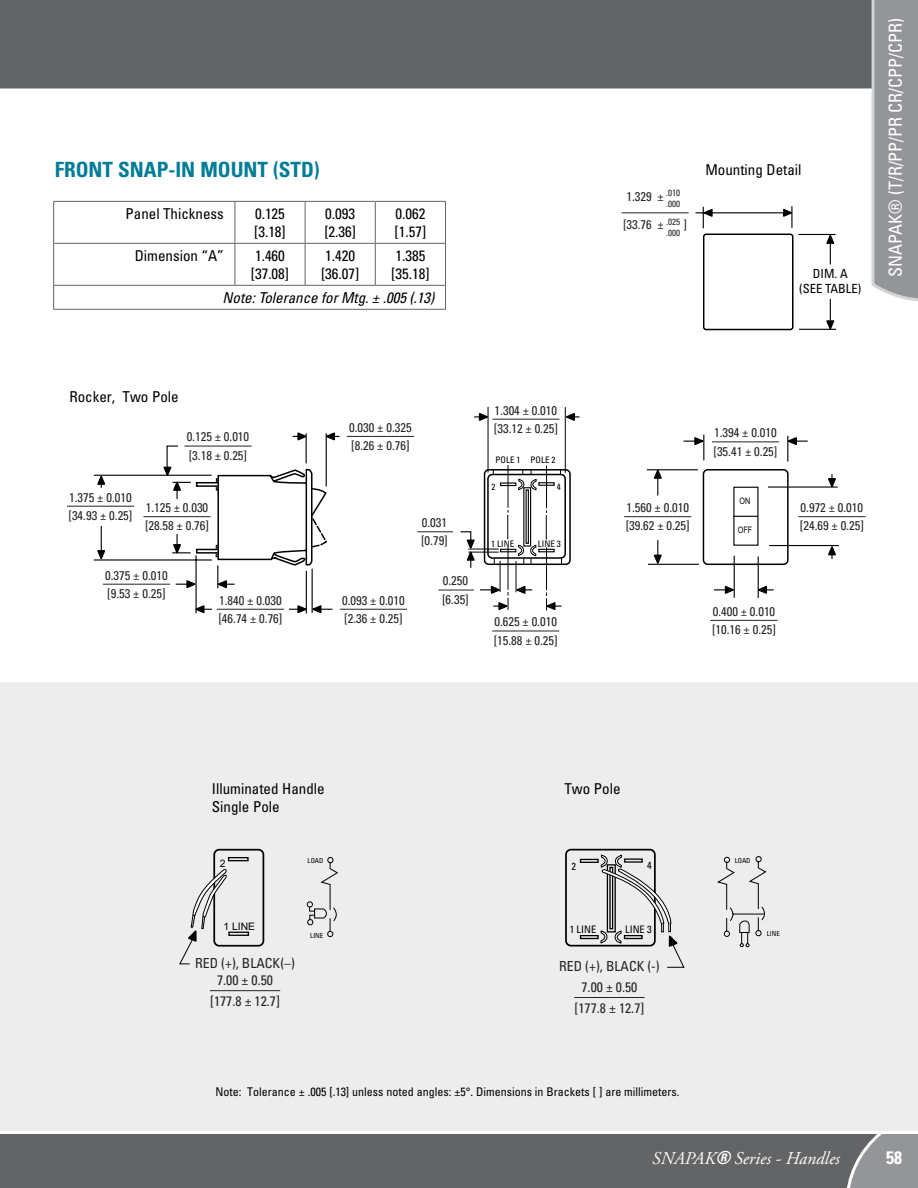
<style>
.page{position:relative;width:918px;height:1188px;background:#fff}
.page>*{position:absolute;margin:0;border:0;box-sizing:border-box;transform-origin:0 0}
.t1{font:700 condensed 21px "Univers";color:#007c97}
.t2{font:condensed 18px "Univers";letter-spacing:-.005em;color:#fff}
.t3{font:italic 18px "Adobe Garamond Pro";color:#fff}
.t4{font:700 condensed 18px "Univers";color:#fff}
.t5{font:condensed 15px/18px "Univers";color:#000}
.t6{font:italic condensed 15px "Univers";color:#000}
.t7{font:condensed 13.8px/21px "Univers";color:#242423;text-align:center}
.t8{font:condensed 12.6px/18.3px "Univers";color:#242423}
.t9{font:condensed 12.6px/15.1px "Univers";color:#000;text-align:center}
.t10{font:condensed 12px "Univers";color:#000}
.t11{font:condensed 10.35px "Univers";color:#000}
.t12{font:10.35px "Arial";color:#000}
.t13{font:condensed 9px "Univers";color:#000}
.t14{font:condensed 9px/10.8px "Univers";color:#242423}
.t15{font:9px "Arial";color:#000;scale:.8 1}
.t16{font:condensed 6.9px "Univers";color:#000}
.s1{font-family:"Univers";font-weight:700;font-stretch:condensed}
</style>
<div class="page">
<div style="left:0;top:682px;width:918px;height:506px;background:#ededee"></div>
<hr style="left:340px;top:609px;width:67px;height:1px;background:#242423">
<hr style="left:492px;top:631px;width:67px;height:1px;background:#242423">
<hr style="left:347px;top:436px;width:67px;height:1px;background:#242423">
<hr style="left:417px;top:531px;width:36px;height:1px;background:#242423">
<hr style="left:438px;top:590px;width:36px;height:1px;background:#242423">
<hr style="left:67px;top:506px;width:67px;height:1px;background:#242423">
<hr style="left:798px;top:516px;width:67px;height:1px;background:#242423">
<svg style="left:827px;top:546px;width:10px;height:13px"></svg>
<svg style="left:828px;top:474px;width:8px;height:12px"></svg>
<hr style="left:624px;top:516px;width:67px;height:1px;background:#242423">
<hr style="left:710px;top:620px;width:68px;height:1px;background:#242423">
<hr style="left:712px;top:441px;width:67px;height:1px;background:#242423">
<svg style="left:653px;top:470px;width:10px;height:25px"></svg>
<svg style="left:652px;top:540px;width:11px;height:24px"></svg>
<svg style="left:93px;top:432px;width:247px;height:182px"></svg>
<svg style="left:714px;top:585px;width:20px;height:10px"></svg>
<svg style="left:757px;top:584px;width:17px;height:11px"></svg>
<svg style="left:459px;top:406px;width:121px;height:205px"></svg>
<div style="left:703px;top:469px;width:86px;height:96px;border:2px solid #000;border-radius:4px"></div>
<svg style="left:733px;top:486px;width:26px;height:60px"></svg>
<hr style="left:647px;top:469px;width:51px;height:1px;background:#000">
<hr style="left:648px;top:564px;width:51px;height:1px;background:#000">
<svg style="left:683px;top:435px;width:22px;height:25px"></svg>
<svg style="left:787px;top:436px;width:21px;height:26px"></svg>
<hr style="left:769px;top:545px;width:70px;height:1px;background:#000">
<hr style="left:768px;top:486px;width:70px;height:2px;background:#000">
<hr style="left:734px;top:556px;width:1px;height:42px;background:#000">
<hr style="left:758px;top:556px;width:1px;height:42px;background:#000">
<div style="left:213px;top:849px;width:51px;height:98px;border:2px solid #000;border-radius:5px"></div>
<svg style="left:306px;top:857px;width:32px;height:81px"></svg>
<div style="left:228px;top:857px;width:21px;height:4px;border:1px solid #000"></div>
<div style="left:228px;top:932px;width:21px;height:4px;border:1px solid #000"></div>
<hr style="left:210px;top:990px;width:70px;height:1px;background:#242423">
<svg style="left:179px;top:869px;width:49px;height:96px"></svg>
<div style="left:565px;top:849px;width:91px;height:98px;border:2px solid #000;border-radius:5px"></div>
<hr style="left:574px;top:997px;width:71px;height:1px;background:#242423">
<svg style="left:717px;top:856px;width:50px;height:92px"></svg>
<svg style="left:579px;top:854px;width:106px;height:114px"></svg>
<div style="left:703px;top:234px;width:91px;height:96px;border:2px solid #000;border-radius:2px"></div>
<hr style="left:799px;top:234px;width:37px;height:1px;background:#000">
<hr style="left:799px;top:329px;width:37px;height:1px;background:#000">
<hr style="left:696px;top:212px;width:90px;height:1px;background:#000">
<svg style="left:825px;top:233px;width:11px;height:31px"></svg>
<svg style="left:825px;top:299px;width:11px;height:31px"></svg>
<svg style="left:700px;top:207px;width:14px;height:21px"></svg>
<svg style="left:782px;top:206px;width:11px;height:22px"></svg>
<hr style="left:621px;top:212px;width:68px;height:1px;background:#242423">
<div style="left:0;top:0;width:870px;height:89px;background:#636466"></div>
<svg style="left:870px;top:0;width:48px;height:302px;background:#9d9fa1"></svg>
<div style="left:0;top:1131px;width:844px;height:57px;background:#636466"></div>
<hr style="left:53px;top:201px;width:182px;height:1px;background:#636466">
<hr style="left:53px;top:202px;width:1px;height:41px;background:#636466">
<hr style="left:235px;top:201px;width:70px;height:1px;background:#636466">
<hr style="left:235px;top:202px;width:1px;height:41px;background:#636466">
<hr style="left:305px;top:201px;width:70px;height:1px;background:#636466">
<hr style="left:305px;top:202px;width:1px;height:41px;background:#636466">
<hr style="left:375px;top:201px;width:71px;height:1px;background:#636466">
<hr style="left:375px;top:202px;width:1px;height:41px;background:#636466">
<hr style="left:445px;top:202px;width:1px;height:41px;background:#636466">
<hr style="left:53px;top:243px;width:182px;height:1px;background:#636466">
<hr style="left:53px;top:244px;width:1px;height:41px;background:#636466">
<hr style="left:235px;top:243px;width:70px;height:1px;background:#636466">
<hr style="left:235px;top:244px;width:1px;height:41px;background:#636466">
<hr style="left:305px;top:243px;width:70px;height:1px;background:#636466">
<hr style="left:305px;top:244px;width:1px;height:41px;background:#636466">
<hr style="left:375px;top:243px;width:71px;height:1px;background:#636466">
<hr style="left:375px;top:244px;width:1px;height:41px;background:#636466">
<hr style="left:445px;top:244px;width:1px;height:41px;background:#636466">
<hr style="left:53px;top:285px;width:182px;height:1px;background:#636466">
<svg style="left:53px;top:286px;width:1px;height:23px"></svg>
<hr style="left:235px;top:285px;width:70px;height:1px;background:#636466">
<hr style="left:305px;top:285px;width:70px;height:1px;background:#636466">
<hr style="left:375px;top:285px;width:71px;height:1px;background:#636466">
<svg style="left:445px;top:286px;width:1px;height:23px"></svg>
<hr style="left:53px;top:309px;width:182px;height:1px;background:#636466">
<hr style="left:235px;top:309px;width:70px;height:1px;background:#636466">
<hr style="left:305px;top:309px;width:70px;height:1px;background:#636466">
<hr style="left:375px;top:309px;width:71px;height:1px;background:#636466">
<svg style="left:844px;top:1131px;width:74px;height:57px;background:#949699"></svg>
<h1 class="t1" style="left:55px;top:157px;width:267px">FRONT SNAP-IN MOUNT (STD)</h1>
<p class="t5" style="left:126px;top:205px;width:100px">Panel Thickness</p>
<p class="t5" style="left:254px;top:205px;width:33px">0.125 [3.18]</p>
<p class="t5" style="left:324px;top:205px;width:33px">0.093 [2.36]</p>
<p class="t5" style="left:395px;top:205px;width:33px">0.062 [1.57]</p>
<p class="t5" style="left:135px;top:247px;width:91px">Dimension “A”</p>
<p class="t5" style="left:251px;top:247px;width:40px">1.460 [37.08]</p>
<p class="t5" style="left:321px;top:247px;width:40px">1.420 [36.07]</p>
<p class="t5" style="left:391px;top:247px;width:40px">1.385 [35.18]</p>
<p class="t6" style="left:223px;top:288px;width:213px">Note: Tolerance for Mtg. ± .005 (.13)</p>
<p class="t8" style="left:627px;top:187px;width:55px">1.329 ± <sup>.010</sup></p>
<p class="t14" style="left:666px;top:199px;width:15px">.000</p>
<p class="t14" style="left:666px;top:216px;width:15px">.025 .000</p>
<p class="t8" style="left:623px;top:216px;width:42px">[33.76 ±</p>
<p class="t8" style="left:684px;top:216px;width:5px">]</p>
<p class="t5" style="left:705px;top:160px;width:98px">Mounting Detail</p>
<p class="t9" style="left:799px;top:266px;width:64px">DIM. A<br>(SEE TABLE)</p>
<h2 class="t2" style="left:884px;top:277px;width:260px;rotate:-90deg">SNAPAK® (T/R/PP/PR CR/CPP/CPR)</h2>
<p class="t5" style="left:69px;top:387px;width:111px">Rocker, Two Pole</p>
<p class="t8" style="left:187px;top:428px;width:64px">0.125 ± 0.010 [3.18 ± 0.25]</p>
<p class="t8" style="left:349px;top:418px;width:64px">0.030 ± 0.325 [8.26 ± 0.76]</p>
<p class="t8" style="left:494px;top:401px;width:65px">1.304 ± 0.010 [33.12 ± 0.25]</p>
<p class="t13" style="left:496px;top:454px;width:61px">POLE 1 POLE 2</p>
<p class="t13" style="left:491px;top:481px;width:5px">2</p>
<p class="t13" style="left:557px;top:481px;width:5px">4</p>
<p class="t8" style="left:714px;top:423px;width:65px">1.394 ± 0.010 [35.41 ± 0.25]</p>
<p class="t8" style="left:69px;top:488px;width:65px">1.375 ± 0.010 [34.93 ± 0.25]</p>
<p class="t8" style="left:800px;top:498px;width:65px">0.972 ± 0.010 [24.69 ± 0.25]</p>
<p class="t15" style="left:740px;top:495px;width:15px">ON</p>
<p class="t15" style="left:738px;top:524px;width:20px">OFF</p>
<p class="t8" style="left:145px;top:498px;width:65px">1.125 ± 0.030 [28.58 ± 0.76]</p>
<p class="t8" style="left:626px;top:498px;width:65px">1.560 ± 0.010 [39.62 ± 0.25]</p>
<p class="t8" style="left:421px;top:513px;width:28px">0.031 [0.79]</p>
<p class="t8" style="left:443px;top:572px;width:27px">0.250</p>
<p class="t13" style="left:491px;top:538px;width:24px">1 LINE</p>
<p class="t13" style="left:538px;top:538px;width:24px">LINE 3</p>
<p class="t8" style="left:105px;top:566px;width:64px">0.375 ± 0.010 [9.53 ± 0.25]</p>
<p class="t8" style="left:219px;top:591px;width:64px">1.840 ± 0.030</p>
<p class="t8" style="left:442px;top:590px;width:28px">[6.35]</p>
<p class="t8" style="left:218px;top:609px;width:65px">[46.74 ± 0.76]</p>
<p class="t8" style="left:342px;top:591px;width:64px">0.093 ± 0.010 [2.36 ± 0.25]</p>
<p class="t8" style="left:712px;top:602px;width:65px">0.400 ± 0.010 [10.16 ± 0.25]</p>
<p class="t8" style="left:494px;top:613px;width:65px">0.625 ± 0.010 [15.88 ± 0.25]</p>
<p class="t5" style="left:212px;top:779px;width:114px">Illuminated Handle<br>Single Pole</p>
<p class="t5" style="left:564px;top:779px;width:58px">Two Pole</p>
<p class="t12" style="left:220px;top:857px;width:7px">2</p>
<p class="t16" style="left:308px;top:856px;width:17px">LOAD</p>
<p class="t11" style="left:571px;top:860px;width:6px">2</p>
<p class="t11" style="left:647px;top:859px;width:6px">4</p>
<p class="t12" style="left:224px;top:919px;width:33px">1 LINE</p>
<p class="t16" style="left:310px;top:931px;width:15px">LINE</p>
<p class="t11" style="left:570px;top:923px;width:28px">1 LINE</p>
<p class="t11" style="left:625px;top:922px;width:28px">LINE 3</p>
<p class="t7" style="left:195px;top:953px;width:101px">RED (+), BLACK(–)</p>
<p class="t7" style="left:559px;top:956px;width:102px">RED (+), BLACK (-)</p>
<p class="t7" style="left:210px;top:970px;width:71px">7.00 ± 0.50 [177.8 ± 12.7]</p>
<p class="t7" style="left:575px;top:977px;width:71px">7.00 ± 0.50 [177.8 ± 12.7]</p>
<p class="t10" style="left:215px;top:1085px;width:466px">Note: Tolerance ± .005 [.13] unless noted angles: ±5°. Dimensions in Brackets [ ] are millimeters.</p>
<p class="t16" style="left:735px;top:856px;width:17px">LOAD</p>
<p class="t16" style="left:767px;top:929px;width:15px">LINE</p>
<h2 class="t3" style="left:652px;top:1148px;width:189px">SNAPAK<span class="s1">®</span> Series - Handles</h2>
<h2 class="t4" style="left:886px;top:1147px;width:17px">58</h2>
</div>
